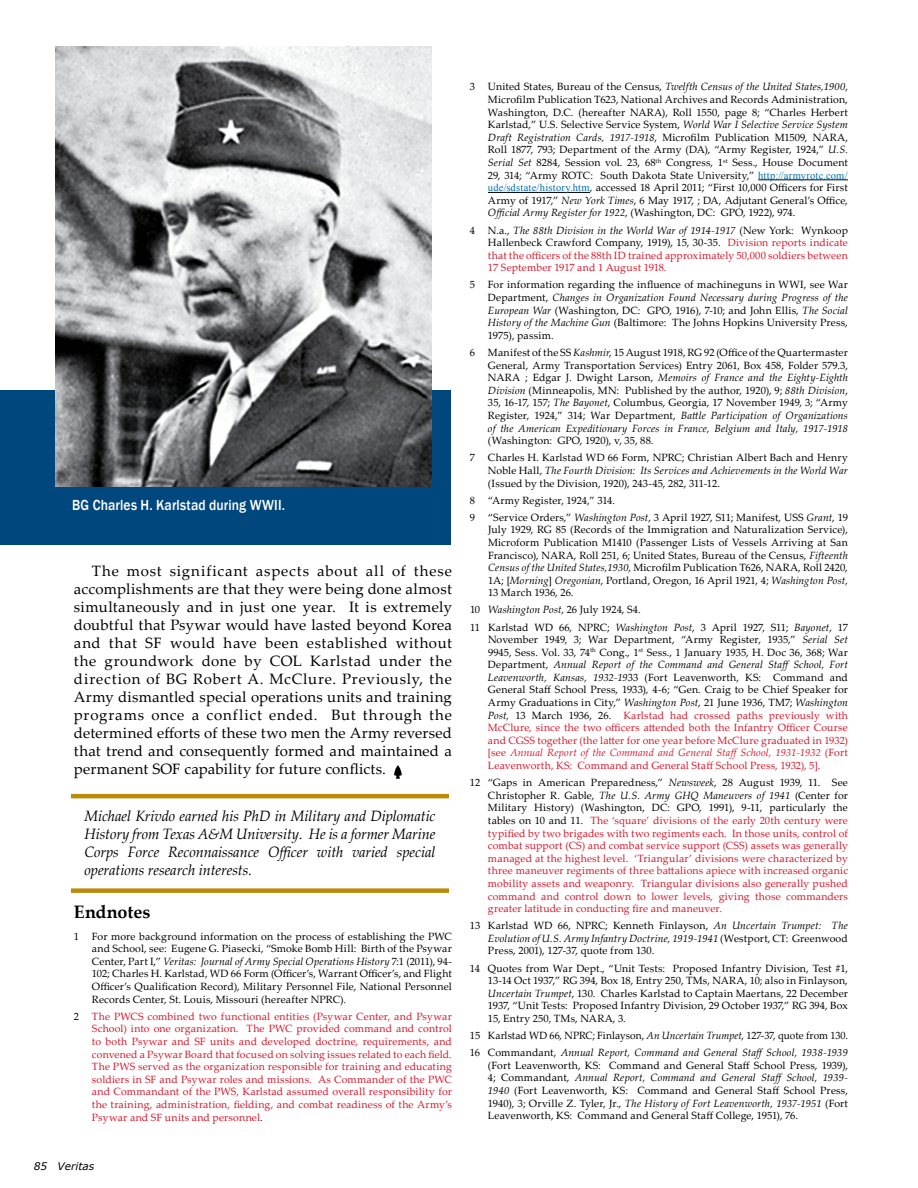
<style>
.page{position:relative;width:918px;height:1188px;background:#fff}
.page>*{position:absolute;margin:0;border:0;box-sizing:border-box;transform-origin:0 0}
.t1{font:700 18px "Palatino Linotype";color:#000}
.t2{font:15px/18px "Palatino Linotype";letter-spacing:.015em;color:#000;text-align:justify}
.t3{font:italic 15px/18px "Palatino Linotype";letter-spacing:-.005em;color:#000;text-align:justify}
.t4{font:500 15px "Franklin Gothic";letter-spacing:.01em;color:#fff;scale:.9 1}
.t5{font:10.5px/12.6px "Palatino Linotype";letter-spacing:.01em;color:#000;text-align:justify}
.t6{font:10.5px/12.6px "Palatino Linotype";letter-spacing:.015em;color:#d7182a;text-align:justify}
.t7{font:italic 10.5px/12.6px "Palatino Linotype";letter-spacing:.01em;color:#000}
.t8{font:italic 10.5px "Verdana";color:#000}
.s1{font-style:italic}
.s2{color:#000}
.s3{font-family:"Times New Roman";color:#006dad}
.s4{font-style:italic;color:#000}
.s5{font-style:normal}
.s6{color:#d7182a}
.s7{font-style:italic;color:#d7182a}
</style>
<div class="page">
<div style="left:0;top:391px;width:450px;height:154px;background:#00477e"></div>
<img style="left:56px;top:46px;width:375px;height:440px">
<svg style="left:394px;top:765px;width:8px;height:14px"></svg>
<hr style="left:758px;top:180px;width:90px;height:1px;background:#000">
<hr style="left:488px;top:192px;width:102px;height:1px;background:#000">
<hr style="left:71px;top:794px;width:378px;height:4px;background:#bb8a0b">
<div style="left:71px;top:888px;width:378px;height:5px;background:#bb8a0b"></div>
<h2 class="t4" style="left:72px;top:495px;width:238px">BG Charles H. Karlstad during WWII.</h2>
<p class="t2" style="left:74px;top:561px;width:380px;text-indent:18px">The most significant aspects about all of these accomplishments are that they were being done almost simultaneously and in just one year. It is extremely doubtful that Psywar would have lasted beyond Korea and that SF would have been established without the groundwork done by COL Karlstad under the direction of BG Robert A. McClure. Previously, the Army dismantled special operations units and training programs once a conflict ended. But through the determined efforts of these two men the Army reversed that trend and consequently formed and maintained a permanent SOF capability for future conflicts.</p>
<h2 class="t3" style="left:84px;top:806px;width:353px">Michael Krivdo earned his PhD in Military and Diplomatic History from Texas A&amp;M University. He is a former Marine Corps Force Reconnaissance Officer with varied special operations research interests.</h2>
<h1 class="t1" style="left:74px;top:899px;width:78px">Endnotes</h1>
<p class="t5" style="left:92px;top:929px;width:361px;text-indent:-18px">1 For more background information on the process of establishing the PWC and School, see: Eugene G. Piasecki, “Smoke Bomb Hill: Birth of the Psywar Center, Part I,” <span class="s1">Veritas: Journal of Army Special Operations History</span> 7:1 (2011), 94- 102; Charles H. Karlstad, WD 66 Form (Officer’s, Warrant Officer’s, and Flight Officer’s Qualification Record), Military Personnel File, National Personnel Records Center, St. Louis, Missouri (hereafter NPRC).</p>
<p class="t6" style="left:92px;top:1009px;width:361px;text-indent:-18px"><span class="s2">2</span> The PWCS combined two functional entities (Psywar Center, and Psywar School) into one organization. The PWC provided command and control to both Psywar and SF units and developed doctrine, requirements, and convened a Psywar Board that focused on solving issues related to each field.<br>The PWS served as the organization responsible for training and educating soldiers in SF and Psywar roles and missions. As Commander of the PWC and Commandant of the PWS, Karlstad assumed overall responsibility for the training, administration, fielding, and combat readiness of the Army’s Psywar and SF units and personnel<span class="s2">.</span></p>
<p class="t8" style="left:34px;top:1159px;width:62px">85 Veritas</p>
<p class="t5" style="left:488px;top:80px;width:362px;text-indent:-18px">3 United States, Bureau of the Census, <span class="s1">Twelfth Census of the United States,1900</span>, Microfilm Publication T623, National Archives and Records Administration, Washington, D.C. (hereafter NARA), Roll 1550, page 8; “Charles Herbert Karlstad,” U.S. Selective Service System, <span class="s1">World War I Selective Service System Draft Registration Cards, 1917-1918</span>, Microfilm Publication M1509, NARA, Roll 1877, 793; Department of the Army (DA), “Army Register, 1924,” <span class="s1">U.S.<br>Serial Set</span> 8284, Session vol. 23, 68<sup>th</sup> Congress, 1<sup>st</sup> Sess., House Document 29, 314; “Army ROTC: South Dakota State University,” <span class="s3">http://armyrotc.com/ ude/sdstate/history.htm</span>, accessed 18 April 2011; “First 10,000 Officers for First Army of 1917,” <span class="s1">New York Times</span>, 6 May 1917, ; DA, Adjutant General’s Office, <span class="s1">Official Army Register for 1922</span>, (Washington, DC: GPO, 1922), 974.</p>
<p class="t6" style="left:488px;top:223px;width:362px;text-indent:-18px"><span class="s2">4 N.a.,</span> <span class="s4">The 88th Division in the World War of 1914-1917</span> <span class="s2">(New York: Wynkoop Hallenbeck Crawford Company, 1919), 15, 30-35.</span> Division reports indicate that the officers of the 88th ID trained approximately 50,000 soldiers between 17 September 1917 and 1 August 1918.</p>
<p class="t5" style="left:488px;top:278px;width:362px;text-indent:-18px">5 For information regarding the influence of machineguns in WWI, see War Department, <span class="s1">Changes in Organization Found Necessary during Progress of the European War</span> (Washington, DC: GPO, 1916), 7-10; and John Ellis, <span class="s1">The Social History of the Machine Gun</span> (Baltimore: The Johns Hopkins University Press, 1975), passim.</p>
<p class="t5" style="left:488px;top:346px;width:362px;text-indent:-18px">6 Manifest of the SS <span class="s1">Kashmir</span>, 15 August 1918, RG 92 (Office of the Quartermaster General, Army Transportation Services) Entry 2061, Box 458, Folder 579.3, NARA ; Edgar J. Dwight Larson, <span class="s1">Memoirs of France and the Eighty-Eighth Division</span> (Minneapolis, MN: Published by the author, 1920), 9; <span class="s1">88th Division</span>, 35, 16-17, 157; <span class="s1">The Bayonet</span>, Columbus, Georgia, 17 November 1949, 3; “Army Register, 1924,” 314; War Department, <span class="s1">Battle Participation of Organizations of the American Expeditionary Forces in France, Belgium and Italy, 1917-1918</span></p>
<p class="t5" style="left:470px;top:432px;width:379px;line-height:17.1px;text-indent:18px">(Washington: GPO, 1920), v, 35, 88.<br>7 Charles H. Karlstad WD 66 Form, NPRC; Christian Albert Bach and Henry</p>
<p class="t7" style="left:488px;top:464px;width:361px"><span class="s5">Noble Hall,</span> The Fourth Division: Its Services and Achievements in the World War <span class="s5">(Issued by the Division, 1920), 243-45, 282, 311-12.</span></p>
<p class="t5" style="left:470px;top:491px;width:379px;line-height:17.1px">8 “Army Register, 1924,” 314.<br>9 “Service Orders,” <span class="s1">Washington Post</span>, 3 April 1927, S11; Manifest, USS <span class="s1">Grant</span>, 19</p>
<p class="t5" style="left:488px;top:523px;width:361px">July 1929, RG 85 (Records of the Immigration and Naturalization Service), Microform Publication M1410 (Passenger Lists of Vessels Arriving at San Francisco), NARA, Roll 251, 6; United States, Bureau of the Census, <span class="s1">Fifteenth Census of the United States,1930</span>, Microfilm Publication T626, NARA, Roll 2420, 1A; [<span class="s1">Morning</span>] <span class="s1">Oregonian</span>, Portland, Oregon, 16 April 1921, 4; <span class="s1">Washington Post, </span>13 March 1936, 26.</p>
<p class="t5" style="left:470px;top:601px;width:380px;line-height:17.1px">10 <span class="s1">Washington Post</span>, 26 July 1924, S4.<br>11 Karlstad WD 66, NPRC; <span class="s1">Washington Post</span>, 3 April 1927, S11; <span class="s1">Bayonet</span>, 17</p>
<p class="t5" style="left:488px;top:633px;width:362px">November 1949, 3; War Department, “Army Register, 1935,” <span class="s1">Serial Set </span>9945, Sess. Vol. 33, 74<sup>th</sup> Cong., 1<sup>st</sup> Sess., 1 January 1935, H. Doc 36, 368; War Department, <span class="s1">Annual Report of the Command and General Staff School, Fort Leavenworth, Kansas, 1932-19</span>33 (Fort Leavenworth, KS: Command and General Staff School Press, 1933), 4-6; “Gen. Craig to be Chief Speaker for Army Graduations in City,” <span class="s1">Washington Post</span>, 21 June 1936, TM7; <span class="s1">Washington Post,</span> 13 March 1936, 26. <span class="s6">Karlstad had crossed paths previously with McClure, since the two officers attended both the Infantry Officer Course and CGSS together (the latter for one year before McClure graduated in 1932) [see</span> <span class="s7">Annual Report of the Command and General Staff School, 1931-1932</span> <span class="s6">(Fort Leavenworth, KS: Command and General Staff School Press, 1932), 5].</span></p>
<p class="t6" style="left:488px;top:776px;width:362px;text-indent:-18px"><span class="s2">12 “Gaps in American Preparedness,”</span> <span class="s4">Newsweek</span><span class="s2">, 28 August 1939, 11. See Christopher R. Gable,</span> <span class="s4">The U.S. Army GHQ Maneuvers of 1941</span> <span class="s2">(Center for Military History) (Washington, DC: GPO, 1991), 9-11, particularly the tables on 10 and 11.</span> The ‘square’ divisions of the early 20th century were typified by two brigades with two regiments each. In those units, control of combat support (CS) and combat service support (CSS) assets was generally managed at the highest level. ‘Triangular’ divisions were characterized by three maneuver regiments of three battalions apiece with increased organic mobility assets and weaponry. Triangular divisions also generally pushed command and control down to lower levels, giving those commanders greater latitude in conducting fire and maneuver.</p>
<p class="t5" style="left:488px;top:919px;width:362px;text-indent:-18px">13 Karlstad WD 66, NPRC; Kenneth Finlayson, <span class="s1">An Uncertain Trumpet: The Evolution of U.S. Army Infantry Doctrine, 1919-1941</span> (Westport, CT: Greenwood Press, 2001), 127-37, quote from 130.</p>
<p class="t5" style="left:488px;top:961px;width:361px;text-indent:-18px">14 Quotes from War Dept., “Unit Tests: Proposed Infantry Division, Test #1, 13-14 Oct 1937,” RG 394, Box 18, Entry 250, TMs, NARA, 10; also in Finlayson, <span class="s1">Uncertain Trumpet</span>, 130. Charles Karlstad to Captain Maertans, 22 December 1937, “Unit Tests: Proposed Infantry Division, 29 October 1937,” RG 394, Box 15, Entry 250, TMs, NARA, 3.</p>
<p class="t7" style="left:470px;top:1027px;width:379px;line-height:17.1px"><span class="s5">15 Karlstad WD 66, NPRC; Finlayson,</span> An Uncertain Trumpet<span class="s5">, 127-37, quote from 130.<br>16 Commandant,</span> Annual Report, Command and General Staff School, 1938-1939</p>
<p class="t5" style="left:488px;top:1059px;width:362px">(Fort Leavenworth, KS: Command and General Staff School Press, 1939), 4; Commandant, <span class="s1">Annual Report, Command and General Staff School, 1939- 1940</span> (Fort Leavenworth, KS: Command and General Staff School Press, 1940), 3; Orville Z. Tyler, Jr., <span class="s1">The History of Fort Leavenworth, 1937-1951</span> (Fort Leavenworth, KS: Command and General Staff College, 1951), 76.</p>
</div>
